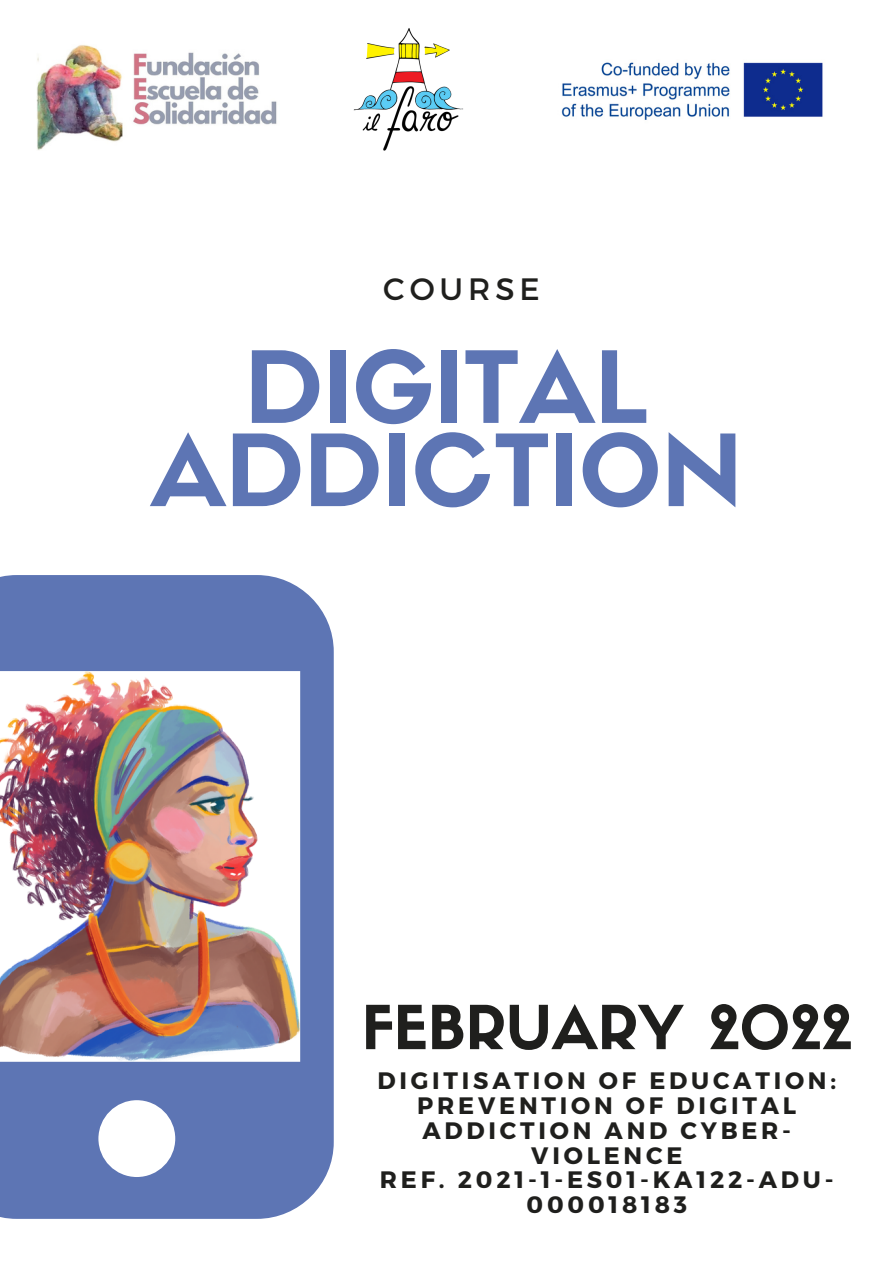
<style>
.page{position:relative;width:893px;height:1264px;background:#fff}
.page>*{position:absolute;margin:0;border:0;box-sizing:border-box;transform-origin:0 0}
.t1{font:97.35px/83.2px "Sifonn Basic";color:#5d75b4;text-align:center}
.t2{font:59.55px "Sifonn Basic";color:#1f1f1d}
.t3{font:30.9px "Montserrat";letter-spacing:.16em;color:#1f1f1d}
.t4{font:700 23.7px/24.8px "Montserrat";letter-spacing:.16em;color:#1f1f1d;text-align:center}
</style>
<div class="page">
<img style="left:37px;top:45px;width:240px;height:105px">
<img style="left:353px;top:28px;width:110px;height:123px">
<img style="left:561px;top:62px;width:262px;height:58px">
<svg style="left:0;top:575px;width:334px;height:643px;background:#697fb9"></svg>
<img style="left:0;top:671px;width:300px;height:390px">
<h3 class="t3" style="left:383px;top:269px;width:158px">COURSE</h3>
<h1 class="t1" style="left:150px;top:357px;width:593px">DIGITAL<br>ADDICTION</h1>
<h2 class="t2" style="left:362px;top:1004px;width:491px">FEBRUARY 2022</h2>
<p class="t4" style="left:377px;top:1067px;width:460px">DIGITISATION OF EDUCATION:<br>PREVENTION OF DIGITAL<br>ADDICTION AND CYBER-<br>VIOLENCE<br>REF. 2021-1-ES01-KA122-ADU-<br>000018183</p>
</div>
